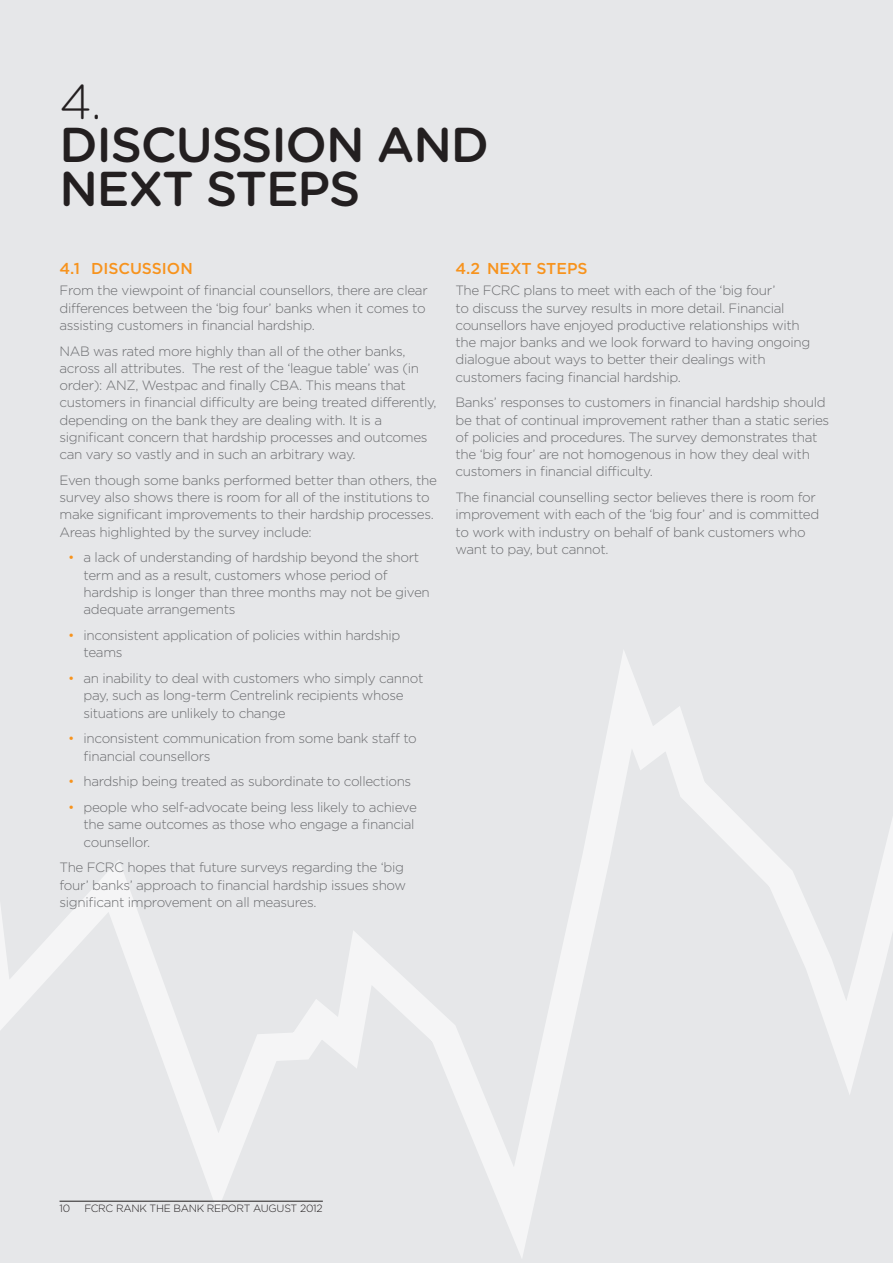
<style>
.page{position:relative;width:893px;height:1263px;background:#e6e7e9}
.page>*{position:absolute;margin:0;border:0;box-sizing:border-box;transform-origin:0 0}
.t1{font:500 48.9px/43.5px "Gotham Rounded";letter-spacing:-.025em;color:#231f20}
.t2{font:300 48.9px "Gotham Rounded";color:#231f20}
.t3{font:500 15.75px "Gotham HTF";color:#f7931d}
.t4{font:300 13.5px/17.2px "Gotham HTF";letter-spacing:-.025em;color:#6c6d70}
.t5{font:300 10.5px "Gotham HTF";letter-spacing:-.025em;color:#231f20}
.s1{color:#f7931d}
</style>
<div class="page">
<svg style="left:0;top:651px;width:893px;height:607px"></svg>
<hr style="left:60px;top:1201px;width:263px;height:1px;background:#231f20">
<h1 class="t2" style="left:60px;top:69px;width:44px">4.</h1>
<h1 class="t1" style="left:60px;top:121px;width:431px">DISCUSSION AND<br>NEXT STEPS</h1>
<p class="t3" style="left:60px;top:259px;width:135px">4.1 DISCUSSION</p>
<p class="t4" style="left:60px;top:282px;width:370px">From the viewpoint of financial counsellors, there are clear differences between the ‘big four’ banks when it comes to assisting customers in financial hardship.</p>
<p class="t4" style="left:60px;top:342px;width:379px">NAB was rated more highly than all of the other banks, across all attributes. The rest of the ‘league table’ was (in order): ANZ, Westpac and finally CBA. This means that customers in financial difficulty are being treated differently, depending on the bank they are dealing with. It is a significant concern that hardship processes and outcomes can vary so vastly and in such an arbitrary way.</p>
<p class="t4" style="left:60px;top:471px;width:379px">Even though some banks performed better than others, the survey also shows there is room for all of the institutions to make significant improvements to their hardship processes.<br>Areas highlighted by the survey include:</p>
<p class="t4" style="left:84px;top:549px;width:348px;text-indent:-15px"><span class="s1">•</span> a lack of understanding of hardship beyond the short term and as a result, customers whose period of hardship is longer than three months may not be given adequate arrangements</p>
<p class="t4" style="left:84px;top:626px;width:318px;text-indent:-15px"><span class="s1">•</span> inconsistent application of policies within hardship teams</p>
<p class="t4" style="left:84px;top:669px;width:341px;text-indent:-15px"><span class="s1">•</span> an inability to deal with customers who simply cannot pay, such as long-term Centrelink recipients whose situations are unlikely to change</p>
<p class="t4" style="left:84px;top:730px;width:335px;text-indent:-15px"><span class="s1">•</span> inconsistent communication from some bank staff to financial counsellors</p>
<p class="t4" style="left:68px;top:773px;width:345px"><span class="s1">•</span> hardship being treated as subordinate to collections</p>
<p class="t4" style="left:84px;top:798px;width:335px;text-indent:-15px"><span class="s1">•</span> people who self-advocate being less likely to achieve the same outcomes as those who engage a financial counsellor.</p>
<p class="t4" style="left:60px;top:859px;width:348px">The FCRC hopes that future surveys regarding the ‘big four’ banks’ approach to financial hardship issues show significant improvement on all measures.</p>
<p class="t3" style="left:455px;top:259px;width:134px">4.2 N EXT STEPS</p>
<p class="t4" style="left:455px;top:282px;width:356px">The FCRC plans to meet with each of the ‘big four’<br>to discuss the survey results in more detail. Financial counsellors have enjoyed productive relationships with the major banks and we look forward to having ongoing dialogue about ways to better their dealings with customers facing financial hardship.</p>
<p class="t4" style="left:455px;top:394px;width:375px">Banks’ responses to customers in financial hardship should be that of continual improvement rather than a static series of policies and procedures. The survey demonstrates that the ‘big four’ are not homogenous in how they deal with customers in financial difficulty.</p>
<p class="t4" style="left:455px;top:489px;width:365px">The financial counselling sector believes there is room for improvement with each of the ‘big four’ and is committed to work with industry on behalf of bank customers who want to pay, but cannot.</p>
<p class="t5" style="left:60px;top:1203px;width:12px">10</p>
<p class="t5" style="left:84px;top:1203px;width:240px">FCRC RANK THE BANK REPORT AUGUST 2012</p>
</div>
